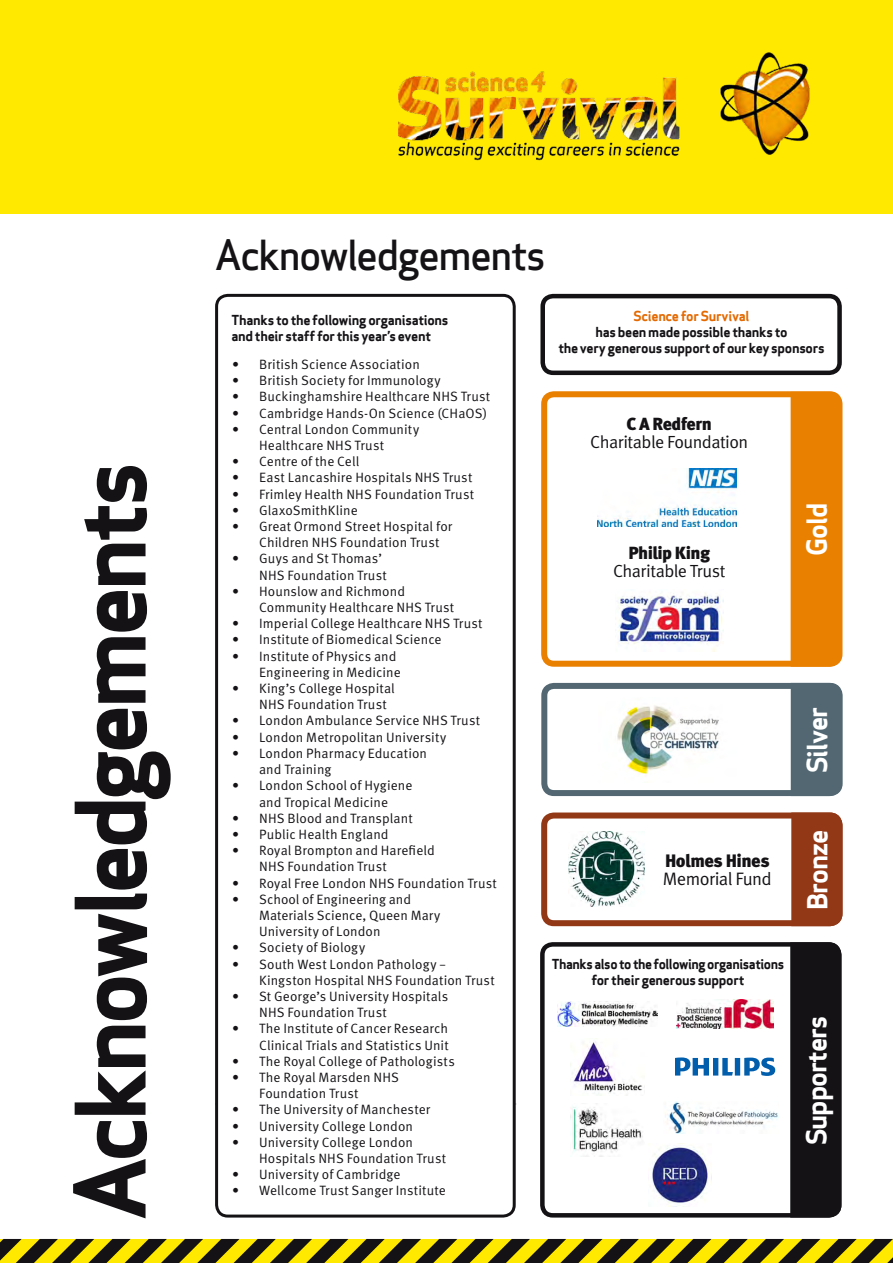
<style>
.page{position:relative;width:893px;height:1263px;background:#fff}
.page>*{position:absolute;margin:0;border:0;box-sizing:border-box;transform-origin:0 0}
.t1{font:94.5px "Apex Sans Bold T";letter-spacing:-.05em;color:#141215}
.t2{font:40.5px "Apex Sans Medium ST";letter-spacing:-.04em;color:#141215}
.t3{font:27px "Apex Sans Bold T";letter-spacing:-.035em;color:#fff}
.t4{font:18px "Meta OT Norm";letter-spacing:-.035em;color:#141215}
.t5{font:900 18px "Meta OT";letter-spacing:-.03em;color:#141215}
.t6{font:17.55px "Meta OT Norm";letter-spacing:-.03em;color:#141215}
.t7{font:900 17.55px "Meta OT";letter-spacing:-.03em;color:#141215}
.t8{font:13.5px/16.2px "Meta OT Norm";letter-spacing:.005em;color:#141215}
.t9{font:13.5px/16.2px "Apex Sans Bold T";letter-spacing:-.025em;color:#141215;text-align:center}
.t10{font:13.5px "Apex Sans Bold T";letter-spacing:-.025em;color:#e46900}
.t11{font:9px/10.8px "Meta OT Norm";letter-spacing:.015em;color:#141215;text-align:center}
</style>
<div class="page">
<div style="left:0;top:0;width:893px;height:213px;background:#ffe900"></div>
<svg style="left:0;top:1239px;width:874px;height:24px;background:#897d0a"></svg>
<svg style="left:887px;top:1257px;width:6px;height:6px"></svg>
<img style="left:399px;top:52px;width:411px;height:109px">
<div style="left:540px;top:942px;width:301px;height:275px;border:4px solid #141215;border-radius:11px"></div>
<div style="left:541px;top:391px;width:301px;height:276px;border:6px solid #ea8000;border-radius:10px"></div>
<div style="left:541px;top:683px;width:302px;height:113px;border:6px solid #526772;border-radius:10px"></div>
<div style="left:541px;top:812px;width:301px;height:114px;border:6px solid #923817;border-radius:10px"></div>
<img style="left:617px;top:705px;width:102px;height:72px">
<img style="left:568px;top:831px;width:76px;height:76px">
<img style="left:652px;top:1143px;width:60px;height:64px">
<img style="left:677px;top:999px;width:97px;height:29px">
<img style="left:572px;top:1041px;width:70px;height:54px">
<svg style="left:675px;top:1057px;width:100px;height:19px"></svg>
<img style="left:572px;top:1103px;width:71px;height:53px">
<div style="left:540px;top:294px;width:302px;height:81px;border:4px solid #141215;border-radius:11px"></div>
<div style="left:791px;top:812px;width:51px;height:114px;background:#923817"></div>
<div style="left:791px;top:683px;width:51px;height:113px;background:#526772"></div>
<div style="left:791px;top:392px;width:51px;height:275px;background:#ea8000"></div>
<div style="left:790px;top:942px;width:51px;height:275px;background:#141215"></div>
<img style="left:665px;top:1101px;width:114px;height:32px">
<img style="left:557px;top:1001px;width:101px;height:25px">
<img style="left:615px;top:593px;width:108px;height:58px">
<img style="left:597px;top:469px;width:140px;height:58px">
<div style="left:215px;top:294px;width:301px;height:923px;border:3px solid #141215;border-radius:11px"></div>
<h1 class="t1" style="left:50px;top:1221px;width:761px;rotate:-90deg">Acknowledgements</h1>
<h2 class="t2" style="left:214px;top:229px;width:333px">Acknowledgements</h2>
<p class="t9" style="left:231px;top:311px;width:218px;text-align:left">Thanks to the following organisations and their staff for this year’s event</p>
<p class="t8" style="left:232px;top:356px;width:189px">• British Science Association</p>
<p class="t8" style="left:232px;top:373px;width:210px">• British Society for Immunology</p>
<p class="t8" style="left:232px;top:389px;width:260px">• Buckinghamshire Healthcare NHS Trust</p>
<p class="t8" style="left:232px;top:405px;width:257px">• Cambridge Hands-On Science (CHaOS)</p>
<p class="t8" style="left:259px;top:421px;width:162px;text-indent:-27px">• Central London Community<br>Healthcare NHS Trust</p>
<p class="t8" style="left:232px;top:454px;width:129px">• Centre of the Cell</p>
<p class="t8" style="left:232px;top:470px;width:242px">• East Lancashire Hospitals NHS Trust</p>
<p class="t8" style="left:232px;top:486px;width:243px">• Frimley Health NHS Foundation Trust</p>
<p class="t8" style="left:232px;top:502px;width:127px">• GlaxoSmithKline</p>
<p class="t8" style="left:259px;top:518px;width:195px;text-indent:-27px">• Great Ormond Street Hospital for<br>Children NHS Foundation Trust</p>
<p class="t8" style="left:259px;top:551px;width:129px;text-indent:-27px">• Guys and St Thomas’<br>NHS Foundation Trust</p>
<p class="t8" style="left:259px;top:583px;width:197px;text-indent:-27px">• Hounslow and Richmond<br>Community Healthcare NHS Trust</p>
<p class="t8" style="left:232px;top:616px;width:252px">• Imperial College Healthcare NHS Trust</p>
<p class="t8" style="left:232px;top:632px;width:211px">• Institute of Biomedical Science</p>
<p class="t8" style="left:259px;top:648px;width:143px;text-indent:-27px">• Institute of Physics and<br>Engineering in Medicine</p>
<p class="t8" style="left:259px;top:680px;width:137px;text-indent:-27px">• King’s College Hospital<br>NHS Foundation Trust</p>
<p class="t8" style="left:232px;top:713px;width:249px">• London Ambulance Service NHS Trust</p>
<p class="t8" style="left:232px;top:729px;width:216px">• London Metropolitan University</p>
<p class="t8" style="left:259px;top:745px;width:170px;text-indent:-27px">• London Pharmacy Education and Training</p>
<p class="t8" style="left:232px;top:778px;width:182px;text-align:center">• London School of Hygiene and Tropical Medicine</p>
<p class="t8" style="left:232px;top:810px;width:182px">• NHS Blood and Transplant</p>
<p class="t8" style="left:232px;top:826px;width:158px">• Public Health England</p>
<p class="t8" style="left:259px;top:842px;width:177px;text-indent:-27px">• Royal Brompton and Harefield<br>NHS Foundation Trust</p>
<p class="t8" style="left:232px;top:875px;width:266px">• Royal Free London NHS Foundation Trust</p>
<p class="t8" style="left:259px;top:891px;width:183px;text-indent:-27px">• School of Engineering and<br>Materials Science, Queen Mary<br>University of London</p>
<p class="t8" style="left:232px;top:940px;width:135px">• Society of Biology</p>
<p class="t8" style="left:259px;top:956px;width:237px;text-indent:-27px">• South West London Pathology –<br>Kingston Hospital NHS Foundation Trust</p>
<p class="t8" style="left:259px;top:988px;width:191px;text-indent:-27px">• St George’s University Hospitals<br>NHS Foundation Trust</p>
<p class="t8" style="left:232px;top:1021px;width:218px;text-align:right">• The Institute of Cancer Research<br>Clinical Trials and Statistics Unit</p>
<p class="t8" style="left:232px;top:1053px;width:224px">• The Royal College of Pathologists</p>
<p class="t8" style="left:259px;top:1069px;width:141px;text-indent:-27px">• The Royal Marsden NHS<br>Foundation Trust</p>
<p class="t8" style="left:232px;top:1102px;width:200px">• The University of Manchester</p>
<p class="t8" style="left:232px;top:1118px;width:182px">• University College London</p>
<p class="t8" style="left:259px;top:1134px;width:188px;text-indent:-27px">• University College London<br>Hospitals NHS Foundation Trust</p>
<p class="t8" style="left:232px;top:1166px;width:170px">• University of Cambridge</p>
<p class="t8" style="left:232px;top:1183px;width:215px">• Wellcome Trust Sanger Institute</p>
<p class="t11" style="left:218px;top:1174px;width:126px">Printed on 100% recycled paper using vegetable oil based ink</p>
<p class="t10" style="left:634px;top:307px;width:117px">Science for Survival</p>
<p class="t9" style="left:558px;top:324px;width:268px">has been made possible thanks to<br>the very generous support of our key sponsors</p>
<p class="t7" style="left:626px;top:414px;width:87px">C A Redfern</p>
<p class="t6" style="left:590px;top:431px;width:160px">Charitable Foundation</p>
<p class="t7" style="left:628px;top:543px;width:83px">Philip King</p>
<p class="t6" style="left:613px;top:560px;width:114px">Charitable Trust</p>
<h3 class="t3" style="left:799px;top:556px;width:54px;rotate:-90deg">Gold</h3>
<h3 class="t3" style="left:800px;top:773px;width:68px;rotate:-90deg">Silver</h3>
<h3 class="t5" style="left:665px;top:850px;width:106px">Holmes Hines</h3>
<h3 class="t4" style="left:663px;top:868px;width:110px">Memorial Fund</h3>
<p class="t9" style="left:552px;top:956px;width:234px">Thanks also to the following organisations for their generous support</p>
<h3 class="t3" style="left:800px;top:910px;width:82px;rotate:-90deg">Bronze</h3>
<h3 class="t3" style="left:799px;top:1145px;width:132px;rotate:-90deg">Supporters</h3>
</div>
